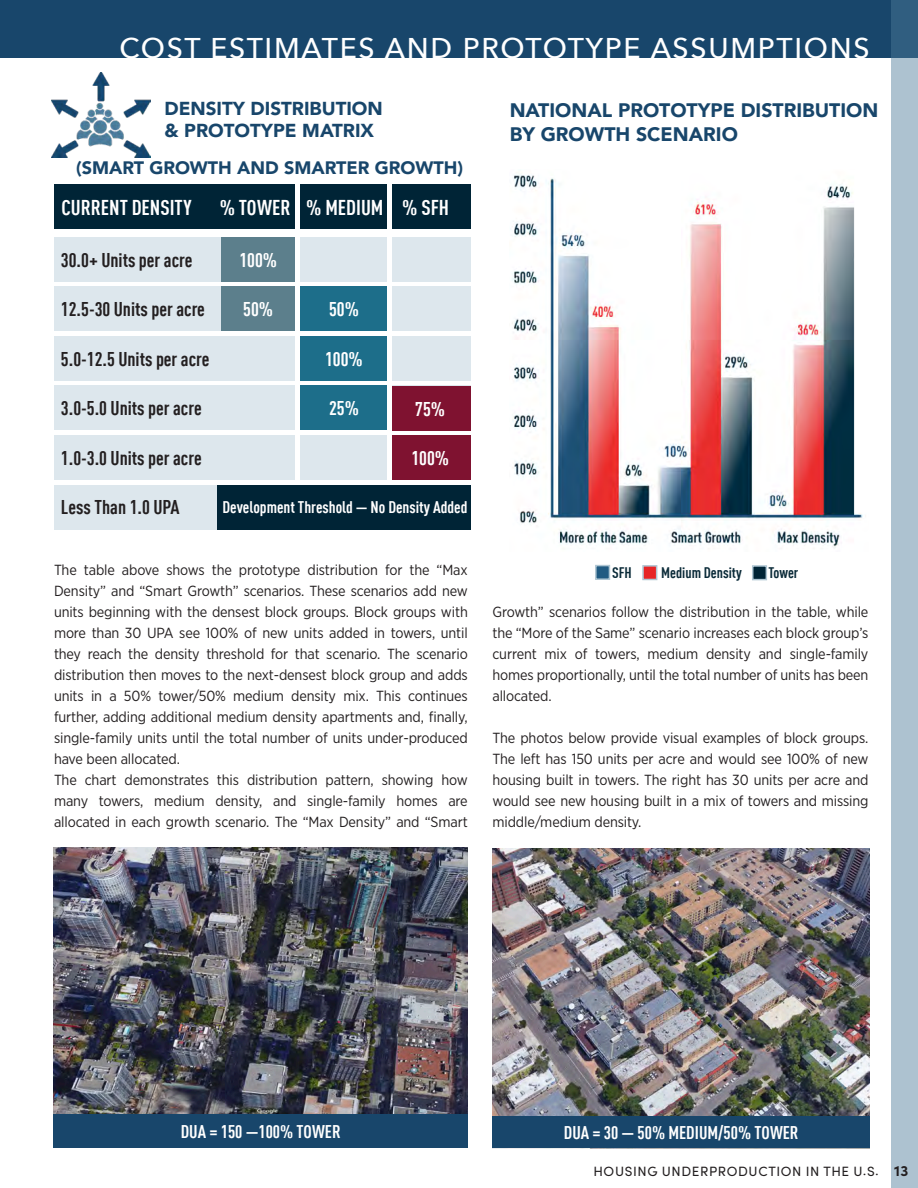
<style>
.page{position:relative;width:918px;height:1188px;background:#fff}
.page>*{position:absolute;margin:0;border:0;box-sizing:border-box;transform-origin:0 0}
.t1{font:500 28.5px "Avenir Next";letter-spacing:.06em;color:#fff}
.t2{font:700 condensed 21px "DIN Offc";color:#fff}
.t3{font:700 condensed 19.5px "DIN Offc";color:#231f20}
.t4{font:900 19.5px "Avenir";color:#18466b}
.t5{font:700 condensed 19.5px "DIN Offc";color:#fff}
.t6{font:900 18.75px "Avenir";color:#18466b}
.t7{font:700 condensed 18px "DIN Offc";color:#fff}
.t8{font:900 18px "Avenir";color:#18466b}
.t9{font:700 condensed 16.5px "DIN Offc";color:#fff}
.t10{font:700 condensed 15px "DIN Offc";color:#0a2a38}
.BODY_TEXT_PARAGRAPH{font:14.7px/21px "Gotham Narrow";letter-spacing:-.01em;color:#231f20;text-align:justify}
.t11{font:13.5px "Sofia Pro";letter-spacing:.045em;color:#231f20}
.s1{font-weight:700;font-size:15px}
</style>
<div class="page">
<div style="left:0;top:0;width:918px;height:57px;background:#18466b"></div>
<img style="left:54px;top:848px;width:414px;height:267px">
<div style="left:54px;top:1115px;width:414px;height:33px;background:#18466b"></div>
<img style="left:492px;top:849px;width:377px;height:268px">
<div style="left:492px;top:1117px;width:378px;height:31px;background:#18466b"></div>
<div style="left:891px;top:0;width:27px;height:1188px;background:#adc2d0"></div>
<img style="left:51px;top:72px;width:99px;height:86px">
<div style="left:54px;top:237px;width:416px;height:44px;background:#dde7ed"></div>
<div style="left:54px;top:286px;width:416px;height:45px;background:#dde7ed"></div>
<div style="left:54px;top:336px;width:416px;height:44px;background:#dde7ed"></div>
<div style="left:54px;top:386px;width:416px;height:44px;background:#dde7ed"></div>
<div style="left:54px;top:435px;width:416px;height:44px;background:#dde7ed"></div>
<div style="left:54px;top:185px;width:416px;height:44px;background:#002436"></div>
<div style="left:54px;top:485px;width:416px;height:44px;background:#dde7ed"></div>
<div style="left:221px;top:237px;width:74px;height:44px;background:#5c7f8c"></div>
<div style="left:221px;top:286px;width:74px;height:45px;background:#5c7f8c"></div>
<div style="left:300px;top:286px;width:88px;height:45px;background:#1d6e8a"></div>
<div style="left:300px;top:336px;width:88px;height:44px;background:#1d6e8a"></div>
<div style="left:300px;top:386px;width:88px;height:44px;background:#1d6e8a"></div>
<div style="left:390px;top:386px;width:80px;height:44px;background:#7f1230"></div>
<div style="left:390px;top:435px;width:80px;height:45px;background:#7f1230"></div>
<div style="left:217px;top:485px;width:253px;height:44px;background:#002436"></div>
<svg style="left:295px;top:185px;width:5px;height:294px"></svg>
<svg style="left:387px;top:185px;width:4px;height:295px"></svg>
<img style="left:512px;top:175px;width:351px;height:374px">
<div style="left:595px;top:565px;width:15px;height:15px;background:#215b82;border:2px solid #afc6d3"></div>
<div style="left:642px;top:565px;width:15px;height:15px;background:#e72526;border:2px solid #afc6d3"></div>
<div style="left:752px;top:565px;width:15px;height:15px;background:#002436;border:2px solid #afc6d3"></div>
<p class="t1" style="left:119px;top:24px;width:752px">COST ESTIMATES AND PROTOTYPE ASSUMPTIONS</p>
<p class="t6" style="left:165px;top:92px;width:220px">DENSITY DISTRIBUTION</p>
<p class="t6" style="left:165px;top:115px;width:211px">&amp; PROTOTYPE MATRIX</p>
<p class="t8" style="left:76px;top:153px;width:389px">(SMART GROWTH AND SMARTER GROWTH)</p>
<p class="t2" style="left:62px;top:195px;width:132px">CURRENT DENSITY</p>
<p class="t2" style="left:220px;top:195px;width:231px">% TOWER % MEDIUM % SFH</p>
<p class="t3" style="left:61px;top:248px;width:133px">30.0+ Units per acre</p>
<p class="t3" style="left:61px;top:297px;width:146px">12.5-30 Units per acre</p>
<p class="t3" style="left:61px;top:347px;width:150px">5.0-12.5 Units per acre</p>
<p class="t3" style="left:61px;top:397px;width:142px">3.0-5.0 Units per acre</p>
<p class="t3" style="left:61px;top:446px;width:142px">1.0-3.0 Units per acre</p>
<p class="t3" style="left:61px;top:496px;width:120px">Less Than 1.0 UPA</p>
<p class="t5" style="left:239px;top:248px;width:39px">100%</p>
<p class="t5" style="left:243px;top:297px;width:31px">50%</p>
<p class="t5" style="left:329px;top:297px;width:31px">50%</p>
<p class="t5" style="left:325px;top:347px;width:39px">100%</p>
<p class="t5" style="left:329px;top:397px;width:31px">25%</p>
<p class="t5" style="left:415px;top:397px;width:31px">75%</p>
<p class="t5" style="left:411px;top:446px;width:39px">100%</p>
<p class="t9" style="left:222px;top:497px;width:246px">Development Threshold — No Density Added</p>
<p class="BODY_TEXT_PARAGRAPH" style="left:54px;top:559px;width:415px">The table above shows the prototype distribution for the “Max Density” and “Smart Growth” scenarios. These scenarios add new units beginning with the densest block groups. Block groups with more than 30 UPA see 100% of new units added in towers, until they reach the density threshold for that scenario. The scenario distribution then moves to the next-densest block group and adds units in a 50% tower/50% medium density mix. This continues further, adding additional medium density apartments and, finally, single-family units until the total number of units under-produced have been allocated.</p>
<p class="BODY_TEXT_PARAGRAPH" style="left:54px;top:769px;width:415px">The chart demonstrates this distribution pattern, showing how many towers, medium density, and single-family homes are allocated in each growth scenario. The “Max Density” and “Smart</p>
<p class="t4" style="left:510px;top:94px;width:370px">NATIONAL PROTOTYPE DISTRIBUTION</p>
<p class="t4" style="left:510px;top:117px;width:230px">BY GROWTH SCENARIO</p>
<p class="t10" style="left:612px;top:564px;width:21px">SFH</p>
<p class="t10" style="left:661px;top:564px;width:82px">Medium Density</p>
<p class="t10" style="left:769px;top:564px;width:31px">Tower</p>
<p class="BODY_TEXT_PARAGRAPH" style="left:492px;top:601px;width:378px">Growth” scenarios follow the distribution in the table, while the “More of the Same” scenario increases each block group’s current mix of towers, medium density and single-family homes proportionally, until the total number of units has been allocated.</p>
<p class="BODY_TEXT_PARAGRAPH" style="left:492px;top:727px;width:378px">The photos below provide visual examples of block groups.<br>The left has 150 units per acre and would see 100% of new housing built in towers. The right has 30 units per acre and would see new housing built in a mix of towers and missing middle/medium density.</p>
<p class="t7" style="left:181px;top:1121px;width:161px">DUA = 150 —100% TOWER</p>
<p class="t7" style="left:564px;top:1122px;width:236px">DUA = 30 — 50% MEDIUM/50% TOWER</p>
<p class="t11" style="left:593px;top:1162px;width:317px">HOUSING UNDERPRODUCTION IN THE U.S. <span class="s1">13</span></p>
</div>
